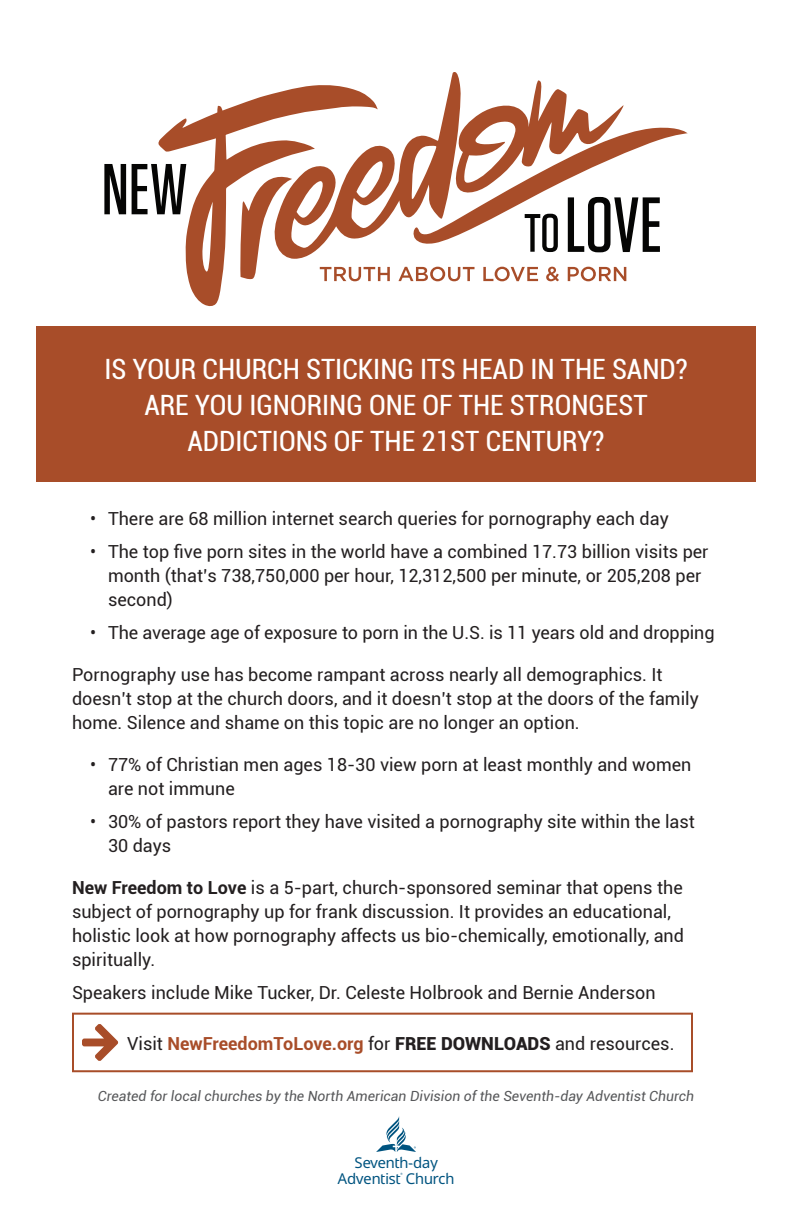
<style>
.page{position:relative;width:792px;height:1224px;background:#fff}
.page>*{position:absolute;margin:0;border:0;box-sizing:border-box;transform-origin:0 0}
.t1{font:condensed 28px/36px "Roboto";color:#fff;text-align:center}
.t2{font:18px/24px "Roboto";color:#231f20}
.t3{font:15px/16px "Advent Sans Logo";color:#005480;text-align:center}
.t4{font:italic 14px "Roboto";color:#57585a}
.s1{font-weight:700}
.s2{font-weight:700;color:#a84d29}
.s3{font-weight:900}
</style>
<div class="page">
<svg style="left:158px;top:72px;width:530px;height:234px"></svg>
<svg style="left:525px;top:214px;width:33px;height:38px"></svg>
<svg style="left:568px;top:197px;width:92px;height:55px"></svg>
<svg style="left:104px;top:164px;width:22px;height:50px"></svg>
<svg style="left:132px;top:164px;width:54px;height:50px"></svg>
<svg style="left:320px;top:267px;width:70px;height:14px"></svg>
<svg style="left:398px;top:267px;width:77px;height:14px"></svg>
<svg style="left:483px;top:267px;width:55px;height:14px"></svg>
<svg style="left:546px;top:267px;width:13px;height:14px"></svg>
<svg style="left:568px;top:267px;width:58px;height:14px"></svg>
<div style="left:36px;top:326px;width:720px;height:156px;background:#a84d29"></div>
<svg style="left:376px;top:1116px;width:40px;height:36px"></svg>
<svg style="left:82px;top:1024px;width:36px;height:37px"></svg>
<div style="left:72px;top:1013px;width:621px;height:59px;border:2px solid #a84d29"></div>
<h1 class="t1" style="left:104px;top:350px;width:585px">IS YOUR CHURCH STICKING ITS HEAD IN THE SAND?<br>ARE YOU IGNORING ONE OF THE STRONGEST<br>ADDICTIONS OF THE 21ST CENTURY?</h1>
<p class="t2" style="left:90px;top:506px;width:580px">• There are 68 million internet search queries for pornography each day</p>
<p class="t2" style="left:108px;top:539px;width:602px;text-indent:-18px">• The top five porn sites in the world have a combined 17.73 billion visits per month (that’s 738,750,000 per hour, 12,312,500 per minute, or 205,208 per second)</p>
<p class="t2" style="left:90px;top:620px;width:626px">• The average age of exposure to porn in the U.S. is 11 years old and dropping</p>
<p class="t2" style="left:72px;top:662px;width:628px">Pornography use has become rampant across nearly all demographics. It doesn’t stop at the church doors, and it doesn’t stop at the doors of the family home. Silence and shame on this topic are no longer an option.</p>
<p class="t2" style="left:108px;top:752px;width:585px;text-indent:-18px">• 77% of Christian men ages 18-30 view porn at least monthly and women are not immune</p>
<p class="t2" style="left:108px;top:809px;width:588px;text-indent:-18px">• 30% of pastors report they have visited a pornography site within the last<br>30 days</p>
<p class="t2" style="left:72px;top:875px;width:614px"><span class="s1">New Freedom to Love</span> is a 5-part, church-sponsored seminar that opens the subject of pornography up for frank discussion. It provides an educational, holistic look at how pornography affects us bio-chemically, emotionally, and spiritually.</p>
<p class="t2" style="left:72px;top:980px;width:585px">Speakers include Mike Tucker, Dr. Celeste Holbrook and Bernie Anderson</p>
<p class="t2" style="left:127px;top:1031px;width:549px">Visit <span class="s2">NewFreedomToLove.org</span> for <span class="s3">FREE DOWNLOADS</span> and resources.</p>
<p class="t4" style="left:98px;top:1087px;width:598px">Created for local churches by the North American Division of the Seventh-day Adventist Church</p>
<p class="t3" style="left:338px;top:1155px;width:118px">Seventh-day<br>Adventist® Church</p>
</div>
